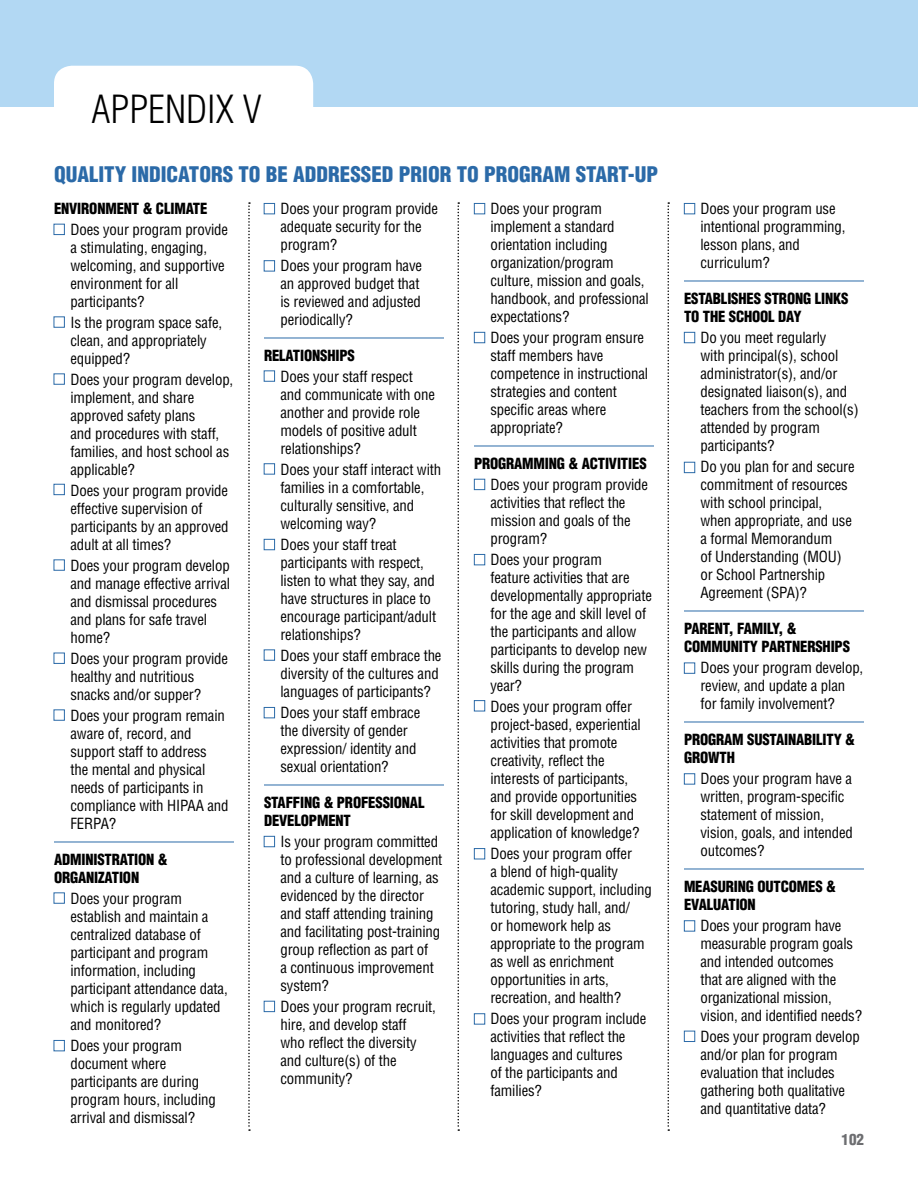
<style>
.page{position:relative;width:918px;height:1188px;background:#fff}
.page>*{position:absolute;margin:0;border:0;box-sizing:border-box;transform-origin:0 0}
.t1{font:300 condensed 37.8px "Helvetica LT Std";color:#000}
.t2{font:900 condensed 21px "Helvetica LT Std";color:#2b6aa8}
.t3{font:condensed 15px/18px "Helvetica LT Std";letter-spacing:-.01em;color:#000}
.t4{font:900 condensed 15px/18px "Helvetica LT Std";letter-spacing:-.01em;color:#000}
.t5{font:900 condensed 15px "Helvetica LT Std";color:#6d6e71}
</style>
<div class="page">
<div style="left:0;top:0;width:918px;height:106px;background:#b2d8f3"></div>
<div style="left:54px;top:66px;width:259px;height:81px;background:#fff;border-radius:18px"></div>
<hr style="left:54px;top:842px;width:180px;height:1px;background:#2b6aa8">
<hr style="left:264px;top:338px;width:180px;height:1px;background:#2b6aa8">
<hr style="left:264px;top:785px;width:180px;height:1px;background:#2b6aa8">
<hr style="left:474px;top:446px;width:180px;height:1px;background:#2b6aa8">
<hr style="left:684px;top:281px;width:180px;height:1px;background:#2b6aa8">
<hr style="left:684px;top:611px;width:180px;height:1px;background:#2b6aa8">
<hr style="left:684px;top:722px;width:180px;height:1px;background:#2b6aa8">
<hr style="left:684px;top:869px;width:180px;height:1px;background:#2b6aa8">
<div style="left:54px;top:224px;width:11px;height:11px;border:1px solid #2b6aa8"></div>
<div style="left:264px;top:203px;width:11px;height:11px;border:1px solid #2b6aa8"></div>
<div style="left:264px;top:260px;width:11px;height:11px;border:1px solid #2b6aa8"></div>
<div style="left:264px;top:371px;width:11px;height:11px;border:1px solid #2b6aa8"></div>
<div style="left:264px;top:463px;width:11px;height:11px;border:1px solid #2b6aa8"></div>
<div style="left:264px;top:539px;width:11px;height:11px;border:1px solid #2b6aa8"></div>
<div style="left:264px;top:650px;width:11px;height:11px;border:1px solid #2b6aa8"></div>
<div style="left:264px;top:707px;width:11px;height:11px;border:1px solid #2b6aa8"></div>
<div style="left:264px;top:836px;width:11px;height:11px;border:1px solid #2b6aa8"></div>
<div style="left:264px;top:1001px;width:11px;height:11px;border:1px solid #2b6aa8"></div>
<div style="left:474px;top:203px;width:11px;height:11px;border:1px solid #2b6aa8"></div>
<div style="left:684px;top:203px;width:11px;height:11px;border:1px solid #2b6aa8"></div>
<div style="left:684px;top:332px;width:11px;height:11px;border:1px solid #2b6aa8"></div>
<div style="left:684px;top:462px;width:11px;height:11px;border:1px solid #2b6aa8"></div>
<div style="left:684px;top:663px;width:11px;height:11px;border:1px solid #2b6aa8"></div>
<div style="left:684px;top:773px;width:11px;height:11px;border:1px solid #2b6aa8"></div>
<div style="left:684px;top:920px;width:11px;height:11px;border:1px solid #2b6aa8"></div>
<div style="left:684px;top:1031px;width:11px;height:11px;border:1px solid #2b6aa8"></div>
<div style="left:474px;top:332px;width:11px;height:11px;border:1px solid #2b6aa8"></div>
<div style="left:474px;top:479px;width:11px;height:11px;border:1px solid #2b6aa8"></div>
<div style="left:474px;top:554px;width:11px;height:11px;border:1px solid #2b6aa8"></div>
<div style="left:474px;top:700px;width:11px;height:11px;border:1px solid #2b6aa8"></div>
<div style="left:474px;top:848px;width:11px;height:11px;border:1px solid #2b6aa8"></div>
<div style="left:474px;top:1013px;width:11px;height:11px;border:1px solid #2b6aa8"></div>
<div style="left:54px;top:317px;width:11px;height:11px;border:1px solid #2b6aa8"></div>
<div style="left:54px;top:374px;width:11px;height:11px;border:1px solid #2b6aa8"></div>
<div style="left:54px;top:484px;width:11px;height:11px;border:1px solid #2b6aa8"></div>
<div style="left:54px;top:560px;width:11px;height:11px;border:1px solid #2b6aa8"></div>
<div style="left:54px;top:653px;width:11px;height:11px;border:1px solid #2b6aa8"></div>
<div style="left:54px;top:710px;width:11px;height:11px;border:1px solid #2b6aa8"></div>
<div style="left:54px;top:893px;width:11px;height:11px;border:1px solid #2b6aa8"></div>
<div style="left:54px;top:1040px;width:11px;height:11px;border:1px solid #2b6aa8"></div>
<svg style="left:248px;top:202px;width:2px;height:929px"></svg>
<svg style="left:458px;top:202px;width:1px;height:929px"></svg>
<svg style="left:668px;top:202px;width:1px;height:929px"></svg>
<h1 class="t1" style="left:92px;top:85px;width:172px">APPENDIX V</h1>
<h2 class="t2" style="left:54px;top:161px;width:606px">QUALITY INDICATORS TO BE ADDRESSED PRIOR TO PROGRAM START-UP</h2>
<p class="t4" style="left:54px;top:199px;width:155px">ENVIRONMENT &amp; CLIMATE</p>
<p class="t3" style="left:70px;top:220px;width:159px">Does your program provide a stimulating, engaging, welcoming, and supportive environment for all participants?</p>
<p class="t3" style="left:70px;top:313px;width:153px">Is the program space safe, clean, and appropriately equipped?</p>
<p class="t3" style="left:70px;top:370px;width:164px">Does your program develop, implement, and share approved safety plans<br>and procedures with staff, families, and host school as applicable?</p>
<p class="t3" style="left:70px;top:481px;width:160px">Does your program provide effective supervision of participants by an approved adult at all times?</p>
<p class="t3" style="left:70px;top:556px;width:161px">Does your program develop and manage effective arrival and dismissal procedures and plans for safe travel home?</p>
<p class="t3" style="left:70px;top:649px;width:159px">Does your program provide healthy and nutritious snacks and/or supper?</p>
<p class="t3" style="left:70px;top:706px;width:159px">Does your program remain aware of, record, and support staff to address<br>the mental and physical needs of participants in compliance with HIPAA and<br>FERPA?</p>
<p class="t4" style="left:54px;top:850px;width:115px">ADMINISTRATION &amp;<br>ORGANIZATION</p>
<p class="t3" style="left:70px;top:889px;width:159px">Does your program establish and maintain a centralized database of participant and program information, including participant attendance data, which is regularly updated and monitored?</p>
<p class="t3" style="left:70px;top:1036px;width:147px">Does your program document where participants are during program hours, including arrival and dismissal?</p>
<p class="t3" style="left:280px;top:199px;width:159px">Does your program provide adequate security for the program?</p>
<p class="t3" style="left:280px;top:256px;width:143px">Does your program have an approved budget that is reviewed and adjusted periodically?</p>
<p class="t4" style="left:264px;top:346px;width:92px">RELATIONSHIPS</p>
<p class="t3" style="left:280px;top:367px;width:156px">Does your staff respect and communicate with one another and provide role models of positive adult relationships?</p>
<p class="t3" style="left:280px;top:460px;width:162px">Does your staff interact with families in a comfortable, culturally sensitive, and welcoming way?</p>
<p class="t3" style="left:280px;top:535px;width:157px">Does your staff treat participants with respect, listen to what they say, and have structures in place to encourage participant/adult relationships?</p>
<p class="t3" style="left:280px;top:646px;width:163px">Does your staff embrace the diversity of the cultures and languages of participants?</p>
<p class="t3" style="left:280px;top:703px;width:141px">Does your staff embrace the diversity of gender expression/ identity and sexual orientation?</p>
<p class="t4" style="left:264px;top:793px;width:162px">STAFFING &amp; PROFESSIONAL<br>DEVELOPMENT</p>
<p class="t3" style="left:280px;top:832px;width:163px">Is your program committed to professional development and a culture of learning, as evidenced by the director and staff attending training and facilitating post-training group reflection as part of<br>a continuous improvement system?</p>
<p class="t3" style="left:280px;top:997px;width:157px">Does your program recruit, hire, and develop staff<br>who reflect the diversity and culture(s) of the community?</p>
<p class="t3" style="left:490px;top:199px;width:160px">Does your program implement a standard orientation including organization/program culture, mission and goals, handbook, and professional expectations?</p>
<p class="t3" style="left:490px;top:328px;width:159px">Does your program ensure staff members have competence in instructional strategies and content specific areas where appropriate?</p>
<p class="t4" style="left:474px;top:454px;width:174px">PROGRAMMING &amp; ACTIVITIES</p>
<p class="t3" style="left:490px;top:475px;width:159px">Does your program provide activities that reflect the mission and goals of the program?</p>
<p class="t3" style="left:490px;top:550px;width:163px">Does your program<br>feature activities that are developmentally appropriate for the age and skill level of the participants and allow participants to develop new skills during the program year?</p>
<p class="t3" style="left:490px;top:697px;width:152px">Does your program offer project-based, experiential activities that promote creativity, reflect the interests of participants, and provide opportunities for skill development and application of knowledge?</p>
<p class="t3" style="left:490px;top:844px;width:163px">Does your program offer<br>a blend of high-quality academic support, including tutoring, study hall, and/<br>or homework help as appropriate to the program as well as enrichment opportunities in arts, recreation, and health?</p>
<p class="t3" style="left:490px;top:1009px;width:158px">Does your program include activities that reflect the languages and cultures<br>of the participants and families?</p>
<p class="t3" style="left:700px;top:199px;width:147px">Does your program use intentional programming, lesson plans, and curriculum?</p>
<p class="t4" style="left:684px;top:289px;width:166px">ESTABLISHES STRONG LINKS<br>TO THE SCHOOL DAY</p>
<p class="t3" style="left:700px;top:328px;width:160px">Do you meet regularly<br>with principal(s), school administrator(s), and/or designated liaison(s), and teachers from the school(s) attended by program participants?</p>
<p class="t3" style="left:700px;top:457px;width:156px">Do you plan for and secure commitment of resources with school principal, when appropriate, and use a formal Memorandum<br>of Understanding (MOU) or School Partnership<br>Agreement (SPA)?</p>
<p class="t4" style="left:684px;top:619px;width:168px">PARENT, FAMILY, &amp;<br>COMMUNITY PARTNERSHIPS</p>
<p class="t3" style="left:700px;top:658px;width:164px">Does your program develop, review, and update a plan for family involvement?</p>
<p class="t4" style="left:684px;top:730px;width:173px">PROGRAM SUSTAINABILITY &amp;<br>GROWTH</p>
<p class="t3" style="left:700px;top:769px;width:154px">Does your program have a written, program-specific statement of mission, vision, goals, and intended outcomes?</p>
<p class="t4" style="left:684px;top:877px;width:154px">MEASURING OUTCOMES &amp;<br>EVALUATION</p>
<p class="t3" style="left:700px;top:916px;width:163px">Does your program have measurable program goals and intended outcomes<br>that are aligned with the organizational mission, vision, and identified needs?</p>
<p class="t3" style="left:700px;top:1027px;width:161px">Does your program develop and/or plan for program evaluation that includes gathering both qualitative and quantitative data?</p>
<p class="t5" style="left:842px;top:1130px;width:24px">102</p>
</div>
